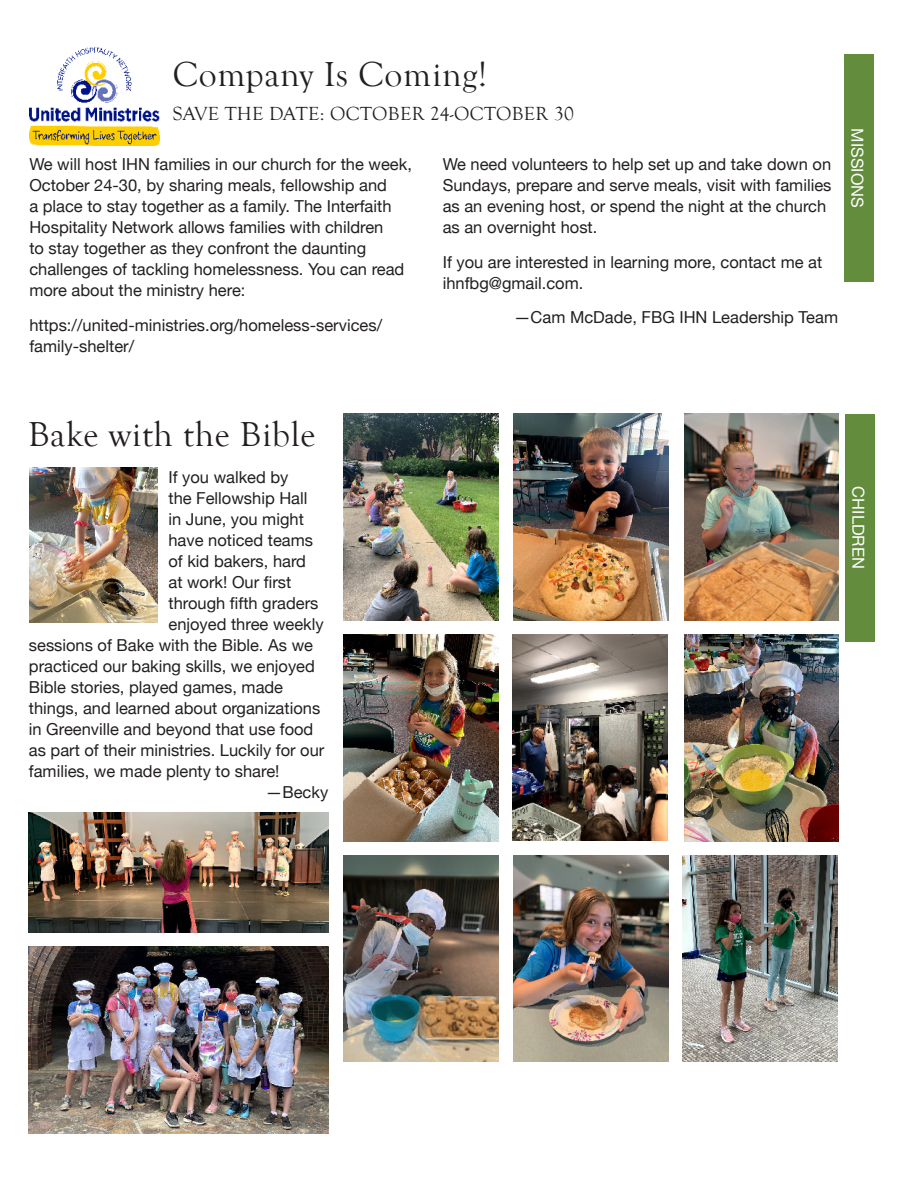
<style>
.page{position:relative;width:918px;height:1188px;background:#fff}
.page>*{position:absolute;margin:0;border:0;box-sizing:border-box;transform-origin:0 0}
.Article_Title{font:35.7px "Goudy Old Style T";letter-spacing:.02em;color:#231f20}
.Article_subtitle{font:19.5px "Goudy Old Style T";letter-spacing:.02em;color:#231f20}
.t1{font:16.5px/21px "Helvetica Neue";color:#231f20}
.acts_of_kindness__et{font:16.5px "Helvetica Neue";color:#fff}
</style>
<div class="page">
<div style="left:845px;top:54px;width:29px;height:228px;background:#638d3d"></div>
<div style="left:846px;top:414px;width:29px;height:228px;background:#638d3d"></div>
<img style="left:29px;top:48px;width:130px;height:98px">
<img style="left:29px;top:813px;width:299px;height:119px">
<img style="left:29px;top:946px;width:299px;height:188px">
<img style="left:344px;top:414px;width:154px;height:206px">
<img style="left:513px;top:414px;width:155px;height:206px">
<img style="left:684px;top:414px;width:155px;height:206px">
<img style="left:30px;top:468px;width:127px;height:155px">
<img style="left:513px;top:855px;width:155px;height:207px">
<img style="left:683px;top:855px;width:155px;height:207px">
<img style="left:344px;top:635px;width:154px;height:206px">
<img style="left:513px;top:635px;width:154px;height:206px">
<img style="left:684px;top:635px;width:155px;height:206px">
<img style="left:344px;top:855px;width:154px;height:207px">
<p class="Article_Title" style="left:173px;top:55px;width:316px">Company Is Coming!</p>
<p class="Article_subtitle" style="left:173px;top:103px;width:403px">SAVE THE DATE: OCTOBER 24-OCTOBER 30</p>
<p class="t1" style="left:29px;top:155px;width:384px">We will host IHN families in our church for the week, October 24-30, by sharing meals, fellowship and<br>a place to stay together as a family. The Interfaith Hospitality Network allows families with children<br>to stay together as they confront the daunting challenges of tackling homelessness. You can read more about the ministry here:</p>
<p class="t1" style="left:29px;top:315px;width:354px">https://united-ministries.org/homeless-services/ family-shelter/</p>
<p class="t1" style="left:443px;top:155px;width:390px">We need volunteers to help set up and take down on Sundays, prepare and serve meals, visit with families as an evening host, or spend the night at the church as an overnight host.</p>
<p class="t1" style="left:443px;top:252px;width:381px">If you are interested in learning more, contact me at ihnfbg@gmail.com.</p>
<p class="t1" style="left:514px;top:308px;width:325px">—Cam McDade, FBG IHN Leadership Team</p>
<p class="acts_of_kindness__et" style="left:869px;top:128px;width:81px;rotate:90deg">MISSIONS</p>
<p class="Article_Title" style="left:28px;top:414px;width:289px">Bake with the Bible</p>
<p class="t1" style="left:168px;top:468px;width:122px">If you walked by</p>
<p class="t1" style="left:168px;top:489px;width:141px">the Fellowship Hall</p>
<p class="t1" style="left:168px;top:510px;width:137px">in June, you might</p>
<p class="t1" style="left:168px;top:531px;width:146px">have noticed teams</p>
<p class="t1" style="left:168px;top:552px;width:139px">of kid bakers, hard</p>
<p class="t1" style="left:168px;top:573px;width:124px">at work! Our first</p>
<p class="t1" style="left:168px;top:594px;width:152px">through fifth graders</p>
<p class="t1" style="left:168px;top:615px;width:157px">enjoyed three weekly</p>
<p class="t1" style="left:29px;top:636px;width:286px">sessions of Bake with the Bible. As we</p>
<p class="t1" style="left:29px;top:657px;width:288px">practiced our baking skills, we enjoyed</p>
<p class="t1" style="left:29px;top:678px;width:256px">Bible stories, played games, made</p>
<p class="t1" style="left:29px;top:699px;width:293px">things, and learned about organizations</p>
<p class="t1" style="left:29px;top:720px;width:286px">in Greenville and beyond that use food</p>
<p class="t1" style="left:29px;top:741px;width:297px">as part of their ministries. Luckily for our</p>
<p class="t1" style="left:29px;top:762px;width:252px">families, we made plenty to share!</p>
<p class="t1" style="left:266px;top:783px;width:64px">—Becky</p>
<p class="acts_of_kindness__et" style="left:870px;top:486px;width:84px;rotate:90deg">CHILDREN</p>
</div>
